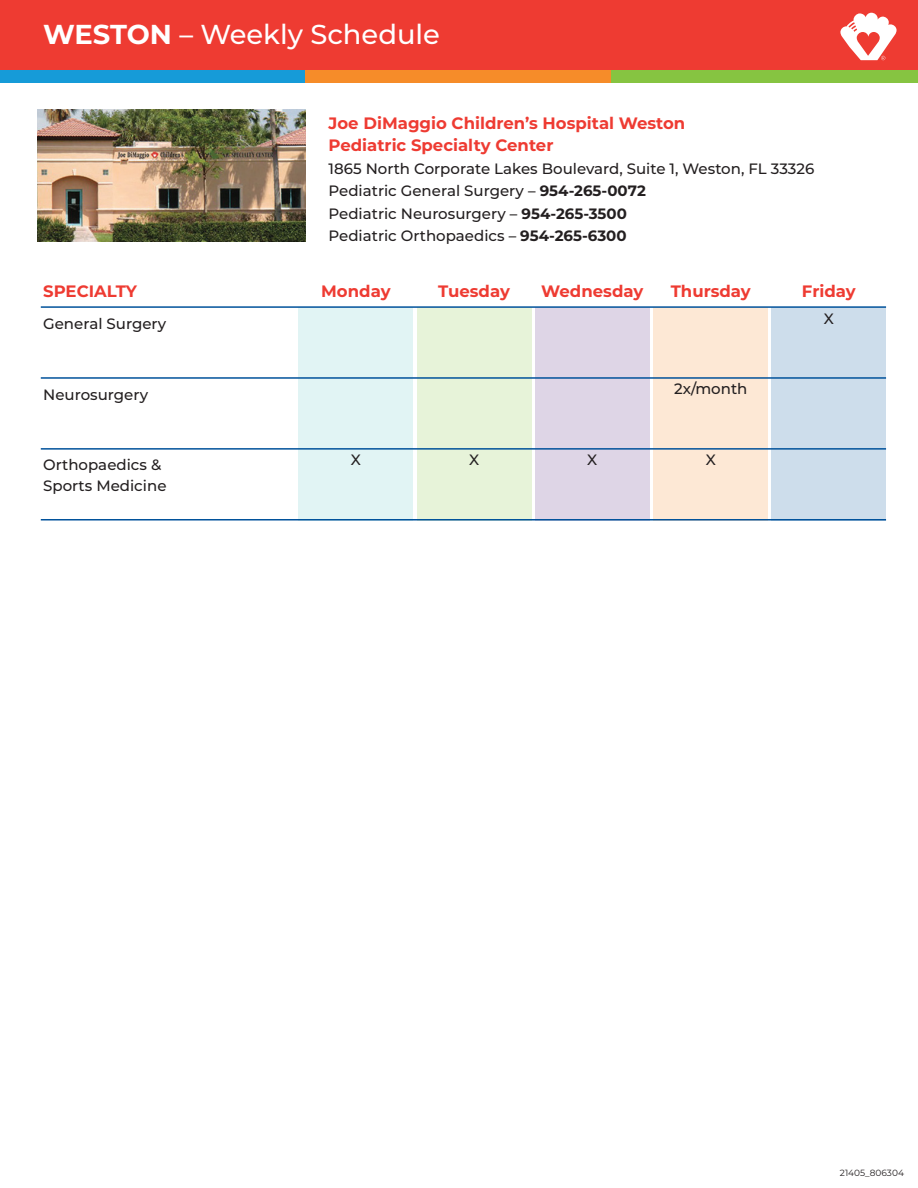
<style>
.page{position:relative;width:918px;height:1188px;background:#fff}
.page>*{position:absolute;margin:0;border:0;box-sizing:border-box;transform-origin:0 0}
.t1{font:500 27.3px "Montserrat";color:#fff}
.t2{font:700 16.5px/22.5px "Montserrat";color:#ee3b32}
.t3{font:500 15px/22.5px "Montserrat";color:#231f20}
.t4{font:9px "Montserrat";color:#231f20}
.s1{font-weight:700}
</style>
<div class="page">
<div style="left:299px;top:307px;width:114px;height:213px;background:#e1f4f4"></div>
<div style="left:417px;top:307px;width:114px;height:213px;background:#e7f3d9"></div>
<div style="left:535px;top:307px;width:115px;height:213px;background:#ded5e6"></div>
<div style="left:653px;top:307px;width:115px;height:213px;background:#fde8d5"></div>
<div style="left:772px;top:307px;width:114px;height:213px;background:#cdddeb"></div>
<div style="left:0;top:0;width:918px;height:70px;background:#ee3b32"></div>
<div style="left:0;top:70px;width:306px;height:13px;background:#169bd8"></div>
<div style="left:306px;top:70px;width:306px;height:13px;background:#f68c29"></div>
<div style="left:612px;top:70px;width:306px;height:13px;background:#86c441"></div>
<svg style="left:840px;top:13px;width:57px;height:47px"></svg>
<img style="left:38px;top:110px;width:268px;height:132px">
<hr style="left:41px;top:306px;width:845px;height:2px;background:#01529b">
<hr style="left:41px;top:377px;width:845px;height:2px;background:#01529b">
<hr style="left:41px;top:448px;width:845px;height:2px;background:#01529b">
<hr style="left:41px;top:519px;width:845px;height:2px;background:#01529b">
<h1 class="t1" style="left:43px;top:15px;width:398px"><span class="s1">WESTON</span> – Weekly Schedule</h1>
<p class="t2" style="left:329px;top:111px;width:358px">Joe DiMaggio Children’s Hospital Weston<br>Pediatric Specialty Center</p>
<p class="t3" style="left:329px;top:157px;width:487px">1865 North Corporate Lakes Boulevard, Suite 1, Weston, FL 33326<br>Pediatric General Surgery – <span class="s1">954-265-0072<br></span>Pediatric Neurosurgery – <span class="s1">954-265-3500<br></span>Pediatric Orthopaedics – <span class="s1">954-265-6300</span></p>
<p class="t2" style="left:43px;top:279px;width:95px">SPECIALTY</p>
<p class="t2" style="left:321px;top:279px;width:71px">Monday</p>
<p class="t2" style="left:438px;top:279px;width:73px">Tuesday</p>
<p class="t2" style="left:541px;top:279px;width:104px">Wednesday</p>
<p class="t2" style="left:671px;top:279px;width:82px">Thursday</p>
<p class="t2" style="left:802px;top:279px;width:55px">Friday</p>
<p class="t3" style="left:43px;top:312px;width:125px">General Surgery</p>
<p class="t3" style="left:43px;top:382px;width:106px">Neurosurgery</p>
<p class="t3" style="left:43px;top:454px;width:125px;line-height:21px">Orthopaedics &amp;<br>Sports Medicine</p>
<p class="t3" style="left:351px;top:447px;width:12px">X</p>
<p class="t3" style="left:469px;top:447px;width:12px">X</p>
<p class="t3" style="left:587px;top:447px;width:12px">X</p>
<p class="t3" style="left:674px;top:377px;width:75px">2x/month</p>
<p class="t3" style="left:706px;top:447px;width:12px">X</p>
<p class="t3" style="left:824px;top:306px;width:12px">X</p>
<p class="t4" style="left:840px;top:1167px;width:66px">21405_806304</p>
</div>
